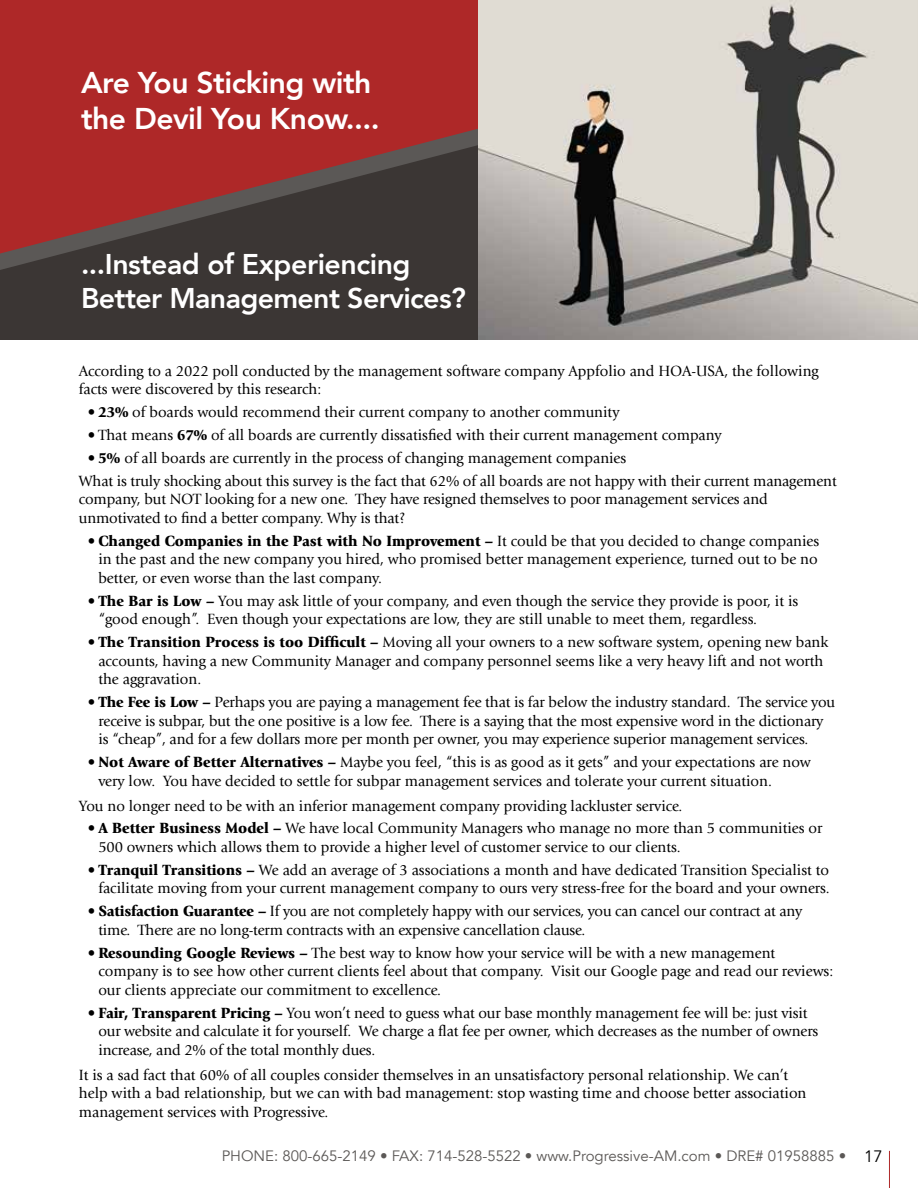
<style>
.page{position:relative;width:918px;height:1188px;background:#fff}
.page>*{position:absolute;margin:0;border:0;box-sizing:border-box;transform-origin:0 0}
.t1{font:800 30px/36px "Avenir";letter-spacing:-.015em;color:#fff}
.t2{font:800 28.5px/34.2px "Avenir";letter-spacing:-.02em;color:#fff}
.t3{font:15.45px/18.6px "Giovanni";color:#000}
.t4{font:15px "Avenir";color:#5b5856}
.s1{font-weight:900}
.s2{font-size:16.5px;color:#000}
</style>
<div class="page">
<hr style="left:889px;top:1151px;width:1px;height:37px;background:#ae2828">
<div style="left:0;top:0;width:918px;height:339px;background:#3b3634"></div>
<div style="left:0;top:0;width:478px;height:128px;background:#ae2828"></div>
<hr style="left:478px;top:0;width:2px;height:146px;background:#5b5856">
<svg style="left:0;top:128px;width:479px;height:142px"></svg>
<img style="left:479px;top:0;width:439px;height:339px">
<h1 class="t1" style="left:81px;top:65px;width:300px">Are You Sticking with the Devil You Know....</h1>
<h2 class="t2" style="left:81px;top:247px;width:386px">...Instead of Experiencing<br>Better Management Services?</h2>
<p class="t3" style="left:79px;top:362px;width:741px">According to a 2022 poll conducted by the management software company Appfolio and HOA-USA, the following facts were discovered by this research:</p>
<p class="t3" style="left:88px;top:403px;width:533px">• <span class="s1">23%</span> of boards would recommend their current company to another community</p>
<p class="t3" style="left:88px;top:426px;width:635px">• That means <span class="s1">67%</span> of all boards are currently dissatisfied with their current management company</p>
<p class="t3" style="left:79px;top:447px;width:759px;line-height:22.8px;text-indent:9px">• <span class="s1">5%</span> of all boards are currently in the process of changing management companies<br>What is truly shocking about this survey is the fact that 62% of all boards are not happy with their current management</p>
<p class="t3" style="left:79px;top:490px;width:690px">company, but NOT looking for a new one. They have resigned themselves to poor management services and unmotivated to find a better company. Why is that?</p>
<p class="t3" style="left:98px;top:532px;width:723px;text-align:justify;text-indent:-11px">• <span class="s1">Changed Companies in the Past with No Improvement –</span> It could be that you decided to change companies in the past and the new company you hired, who promised better management experience, turned out to be no better, or even worse than the last company.</p>
<p class="t3" style="left:98px;top:592px;width:701px;text-indent:-11px"><span class="s1">• The Bar is Low –</span> You may ask little of your company, and even though the service they provide is poor, it is “good enough”. Even though your expectations are low, they are still unable to meet them, regardless.</p>
<p class="t3" style="left:98px;top:633px;width:731px;text-indent:-11px"><span class="s1">• The Transition Process is too Difficult –</span> Moving all your owners to a new software system, opening new bank accounts, having a new Community Manager and company personnel seems like a very heavy lift and not worth the aggravation.</p>
<p class="t3" style="left:98px;top:693px;width:738px;text-indent:-11px"><span class="s1">• The Fee is Low –</span> Perhaps you are paying a management fee that is far below the industry standard. The service you receive is subpar, but the one positive is a low fee. There is a saying that the most expensive word in the dictionary is “cheap”, and for a few dollars more per month per owner, you may experience superior management services.</p>
<p class="t3" style="left:98px;top:753px;width:714px;text-indent:-11px"><span class="s1">• Not Aware of Better Alternatives –</span> Maybe you feel, “this is as good as it gets” and your expectations are now very low. You have decided to settle for subpar management services and tolerate your current situation.</p>
<p class="t3" style="left:79px;top:796px;width:605px">You no longer need to be with an inferior management company providing lackluster service.</p>
<p class="t3" style="left:98px;top:819px;width:726px;text-indent:-11px"><span class="s1">• A Better Business Model –</span> We have local Community Managers who manage no more than 5 communities or<br>500 owners which allows them to provide a higher level of customer service to our clients.</p>
<p class="t3" style="left:88px;top:861px;width:743px;text-align:right"><span class="s1">• Tranquil Transitions –</span> We add an average of 3 associations a month and have dedicated Transition Specialist to facilitate moving from your current management company to ours very stress-free for the board and your owners.</p>
<p class="t3" style="left:98px;top:902px;width:705px;text-indent:-11px"><span class="s1">• Satisfaction Guarantee –</span> If you are not completely happy with our services, you can cancel our contract at any time. There are no long-term contracts with an expensive cancellation clause.</p>
<p class="t3" style="left:98px;top:943px;width:736px;text-indent:-11px"><span class="s1">• Resounding Google Reviews –</span> The best way to know how your service will be with a new management company is to see how other current clients feel about that company. Visit our Google page and read our reviews: our clients appreciate our commitment to excellence.</p>
<p class="t3" style="left:98px;top:1003px;width:721px;text-indent:-11px"><span class="s1">• Fair, Transparent Pricing –</span> You won’t need to guess what our base monthly management fee will be: just visit our website and calculate it for yourself. We charge a flat fee per owner, which decreases as the number of owners increase, and 2% of the total monthly dues.</p>
<p class="t3" style="left:79px;top:1065px;width:729px">It is a sad fact that 60% of all couples consider themselves in an unsatisfactory personal relationship. We can’t help with a bad relationship, but we can with bad management: stop wasting time and choose better association management services with Progressive.</p>
<p class="t4" style="left:222px;top:1147px;width:662px">PHONE: 800-665-2149 • FAX: 714-528-5522 • www.Progressive-AM.com • DRE# 01958885 • <span class="s2">17</span></p>
</div>
